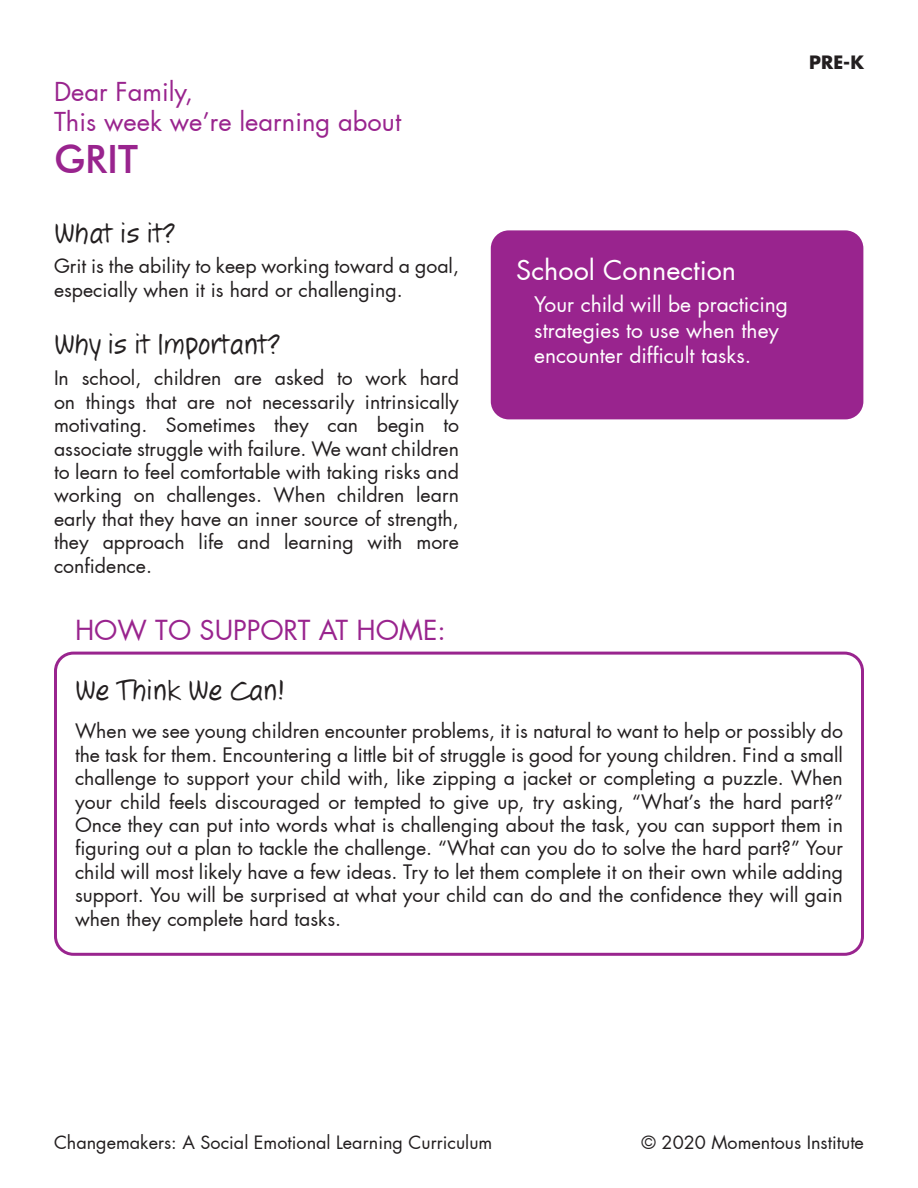
<style>
.page{position:relative;width:918px;height:1188px;background:#fff}
.page>*{position:absolute;margin:0;border:0;box-sizing:border-box;transform-origin:0 0}
.t1{font:500 39px "Futura BT";color:#99248e}
.t2{font:30px "Jotting";color:#231f20}
.t3{font:27px "Futura";color:#99248e}
.t4{font:27px "Futura";color:#fff}
.t5{font:25.5px "Futura";color:#99248e}
.t6{font:21px/25.2px "Futura";color:#fff}
.t7{font:19.5px/23.4px "Futura";color:#231f20;text-align:justify}
.t8{font:18px "Futura";color:#231f20}
.t9{font:700 18px "Futura";color:#231f20}
</style>
<div class="page">
<div style="left:491px;top:230px;width:372px;height:189px;background:#99248e;border-radius:18px"></div>
<div style="left:54px;top:652px;width:810px;height:304px;border:3px solid #99248e;border-radius:18px"></div>
<p class="t5" style="left:54px;top:75px;width:141px">Dear Family,</p>
<p class="t5" style="left:54px;top:106px;width:349px">This week we’re learning about</p>
<p class="t1" style="left:54px;top:135px;width:86px">GRIT</p>
<p class="t2" style="left:54px;top:215px;width:123px">What is it?</p>
<p class="t7" style="left:54px;top:255px;width:407px">Grit is the ability to keep working toward a goal, especially when it is hard or challenging.</p>
<p class="t2" style="left:54px;top:327px;width:228px">Why is it Important?</p>
<p class="t7" style="left:54px;top:367px;width:407px">In school, children are asked to work hard on things that are not necessarily intrinsically motivating. Sometimes they can begin to associate struggle with failure. We want children to learn to feel comfortable with taking risks and working on challenges. When children learn early that they have an inner source of strength, they approach life and learning with more confidence.</p>
<p class="t3" style="left:75px;top:613px;width:372px">HOW TO SUPPORT AT HOME:</p>
<p class="t9" style="left:809px;top:50px;width:56px">PRE-K</p>
<p class="t4" style="left:516px;top:253px;width:221px">School Connection</p>
<p class="t6" style="left:534px;top:292px;width:255px">Your child will be practicing strategies to use when they encounter difficult tasks.</p>
<p class="t2" style="left:75px;top:673px;width:212px">We Think We Can!</p>
<p class="t7" style="left:75px;top:720px;width:770px">When we see young children encounter problems, it is natural to want to help or possibly do the task for them. Encountering a little bit of struggle is good for young children. Find a small challenge to support your child with, like zipping a jacket or completing a puzzle. When your child feels discouraged or tempted to give up, try asking, “What’s the hard part?” Once they can put into words what is challenging about the task, you can support them in figuring out a plan to tackle the challenge. “What can you do to solve the hard part?” Your child will most likely have a few ideas. Try to let them complete it on their own while adding support. You will be surprised at what your child can do and the confidence they will gain when they complete hard tasks.</p>
<p class="t8" style="left:54px;top:1131px;width:440px">Changemakers: A Social Emotional Learning Curriculum</p>
<p class="t8" style="left:642px;top:1131px;width:224px">© 2020 Momentous Institute</p>
</div>
